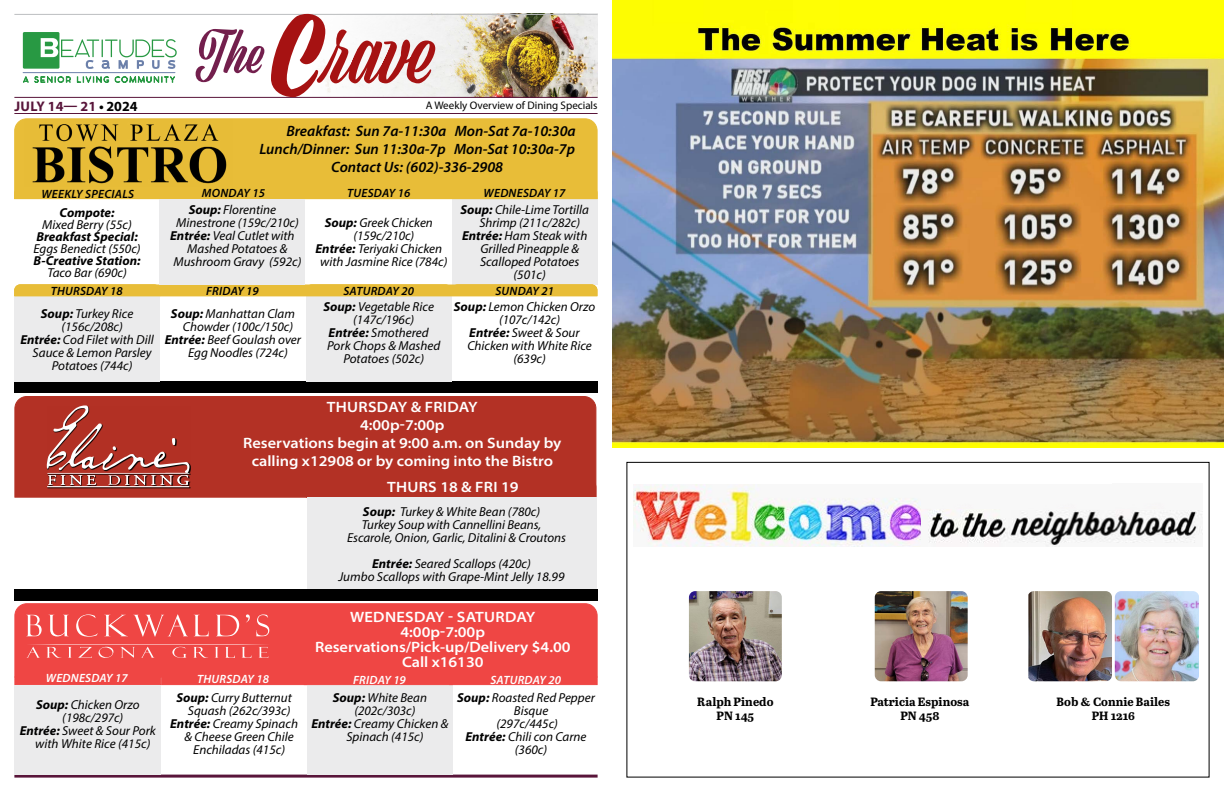
<style>
.page{position:relative;width:1224px;height:792px;background:#fff}
.page>*{position:absolute;margin:0;border:0;box-sizing:border-box;transform-origin:0 0}
.t1{font:600 semi-expanded 15px/18px "Myriad Pro";color:#fff;text-align:center}
.t2{font:italic 600 15px "Myriad Pro";color:#000}
.t3{font:600 semi-expanded 15px "Myriad Pro";letter-spacing:.02em;color:#fff}
.t4{font:700 14px "Myriad Pro";color:#59153a}
.t5{font:italic 13px/13px "Myriad Pro";color:#000;text-align:center}
.t6{font:italic 700 13px "Myriad Pro";color:#000}
.t7{font:italic 600 12px "Myriad Pro";letter-spacing:.02em;color:#000}
.t8{font:700 12px/14px "Abril Text";color:#000;text-align:center}
.t9{font:italic 600 12px "Myriad Pro";letter-spacing:.02em;color:#fff}
.t10{font:11px "Myriad Pro";color:#000}
.s1{color:#000}
.s2{font-weight:700}
</style>
<div class="page">
<hr style="left:14px;top:775px;width:584px;height:3px;background:#59153a">
<img style="left:435px;top:15px;width:163px;height:82px">
<hr style="left:14px;top:113px;width:584px;height:1px;background:#59153a">
<hr style="left:14px;top:97px;width:584px;height:1px;background:#59153a">
<hr style="left:14px;top:14px;width:584px;height:1px;background:#bcbec0">
<svg style="left:23px;top:32px;width:154px;height:51px"></svg>
<hr style="left:23px;top:72px;width:152px;height:1px;background:#6b80aa">
<svg style="left:196px;top:29px;width:68px;height:53px"></svg>
<svg style="left:271px;top:14px;width:164px;height:83px"></svg>
<div style="left:14px;top:382px;width:584px;height:11px;background:#000"></div>
<div style="left:452px;top:199px;width:146px;height:85px;background:#ebebec"></div>
<div style="left:14px;top:118px;width:584px;height:69px;background:#e8bd38"></div>
<div style="left:14px;top:589px;width:584px;height:12px;background:#000"></div>
<div style="left:14px;top:396px;width:583px;height:102px;background:#b33125"></div>
<div style="left:47px;top:406px;width:144px;height:83px;background:#5e3f3c"></div>
<svg style="left:47px;top:405px;width:143px;height:82px;background:#b14b41"></svg>
<div style="left:306px;top:477px;width:291px;height:21px;background:#b33125"></div>
<div style="left:14px;top:296px;width:146px;height:86px;background:#ebebec"></div>
<div style="left:306px;top:296px;width:146px;height:86px;background:#ebebec"></div>
<img style="left:24px;top:119px;width:209px;height:67px">
<div style="left:14px;top:187px;width:584px;height:13px;background:#e8bd38"></div>
<div style="left:307px;top:498px;width:289px;height:91px;background:#ebebec"></div>
<svg style="left:14px;top:284px;width:584px;height:13px;background:#e8c042"></svg>
<div style="left:14px;top:603px;width:584px;height:68px;background:#ef4644"></div>
<svg style="left:26px;top:615px;width:16px;height:21px"></svg>
<svg style="left:49px;top:615px;width:20px;height:21px"></svg>
<svg style="left:76px;top:614px;width:22px;height:23px"></svg>
<svg style="left:104px;top:614px;width:84px;height:23px;background:#f16664"></svg>
<svg style="left:194px;top:615px;width:15px;height:21px"></svg>
<svg style="left:216px;top:615px;width:23px;height:21px"></svg>
<svg style="left:246px;top:614px;width:4px;height:9px"></svg>
<svg style="left:256px;top:614px;width:13px;height:22px"></svg>
<svg style="left:26px;top:644px;width:244px;height:14px;background:#f15f5d"></svg>
<div style="left:14px;top:685px;width:147px;height:90px;background:#ebebec"></div>
<div style="left:307px;top:685px;width:146px;height:90px;background:#ebebec"></div>
<svg style="left:14px;top:671px;width:584px;height:15px;background:#ef514f"></svg>
<div style="left:160px;top:199px;width:145px;height:86px;background:#ebebec"></div>
<img style="left:612px;top:0;width:612px;height:448px">
<img style="left:634px;top:485px;width:288px;height:61px">
<img style="left:923px;top:508px;width:279px;height:38px">
<img style="left:923px;top:505px;width:206px;height:4px">
<img style="left:1113px;top:505px;width:42px;height:3px">
<img style="left:689px;top:591px;width:93px;height:90px">
<img style="left:875px;top:591px;width:93px;height:90px">
<img style="left:1028px;top:591px;width:84px;height:90px">
<img style="left:1115px;top:591px;width:84px;height:90px">
<p class="t4" style="left:15px;top:97px;width:125px">JULY 14— 21 <span class="s1">• 2024</span></p>
<p class="t10" style="left:426px;top:99px;width:173px">A Weekly Overview of Dining Specials</p>
<p class="t2" style="left:286px;top:121px;width:291px">Breakfast: Sun 7a-11:30a Mon-Sat 7a-10:30a</p>
<p class="t2" style="left:259px;top:139px;width:317px">Lunch/Dinner: Sun 11:30a-7p Mon-Sat 10:30a-7p</p>
<p class="t2" style="left:331px;top:157px;width:173px">Contact Us: (602)-336-2908</p>
<p class="t7" style="left:41px;top:186px;width:94px">WEEKLY SPECIALS</p>
<p class="t7" style="left:202px;top:185px;width:64px">MONDAY 15</p>
<p class="t6" style="left:60px;top:204px;width:57px">Compote:</p>
<p class="t5" style="left:42px;top:217px;width:91px">Mixed Berry (55c)</p>
<p class="t6" style="left:36px;top:228px;width:103px">Breakfast Special:</p>
<p class="t5" style="left:34px;top:241px;width:109px">Eggs Benedict (550c)</p>
<p class="t6" style="left:34px;top:252px;width:108px">B-Creative Station:</p>
<p class="t5" style="left:47px;top:265px;width:81px">Taco Bar (690c)</p>
<p class="t5" style="left:170px;top:203px;width:133px"><span class="s2">Soup:</span> Florentine<br>Minestrone (159c/210c)<br><span class="s2">Entrée:</span> Veal Cutlet with<br>Mashed Potatoes &amp;<br>Mushroom Gravy (592c)</p>
<p class="t7" style="left:51px;top:283px;width:73px">THURSDAY 18</p>
<p class="t7" style="left:206px;top:283px;width:54px">FRIDAY 19</p>
<p class="t5" style="left:41px;top:307px;width:94px"><span class="s2">Soup:</span> Turkey Rice</p>
<p class="t5" style="left:61px;top:320px;width:63px">(156c/208c)</p>
<p class="t5" style="left:20px;top:333px;width:135px"><span class="s2">Entrée:</span> Cod Filet with Dill</p>
<p class="t5" style="left:33px;top:346px;width:121px">Sauce &amp; Lemon Parsley</p>
<p class="t5" style="left:52px;top:359px;width:82px">Potatoes (744c)</p>
<p class="t5" style="left:171px;top:307px;width:125px"><span class="s2">Soup:</span> Manhattan Clam</p>
<p class="t5" style="left:183px;top:320px;width:112px">Chowder (100c/150c)</p>
<p class="t5" style="left:165px;top:333px;width:138px"><span class="s2">Entrée:</span> Beef Goulash over</p>
<p class="t5" style="left:188px;top:346px;width:101px">Egg Noodles (724c)</p>
<p class="t7" style="left:347px;top:185px;width:65px">TUESDAY 16</p>
<p class="t7" style="left:484px;top:185px;width:83px">WEDNESDAY 17</p>
<p class="t5" style="left:316px;top:216px;width:134px"><span class="s2">Soup:</span> Greek Chicken (159c/210c)<br><span class="s2">Entrée:</span> Teriyaki Chicken with Jasmine Rice (784c)</p>
<p class="t5" style="left:460px;top:203px;width:130px"><span class="s2">Soup:</span> Chile-Lime Tortilla</p>
<p class="t5" style="left:479px;top:216px;width:102px">Shrimp (211c/282c)</p>
<p class="t5" style="left:462px;top:229px;width:127px"><span class="s2">Entrée:</span> Ham Steak with</p>
<p class="t5" style="left:480px;top:242px;width:100px">Grilled Pineapple &amp;</p>
<p class="t5" style="left:480px;top:255px;width:101px">Scalloped Potatoes</p>
<p class="t5" style="left:514px;top:268px;width:34px">(501c)</p>
<p class="t7" style="left:344px;top:283px;width:72px">SATURDAY 20</p>
<p class="t7" style="left:495px;top:283px;width:60px">SUNDAY 21</p>
<p class="t5" style="left:323px;top:300px;width:118px"><span class="s2">Soup:</span> Vegetable Rice (147c/196c)<br><span class="s2">Entrée:</span> Smothered<br>Pork Chops &amp; Mashed<br>Potatoes (502c)</p>
<p class="t5" style="left:454px;top:300px;width:143px"><span class="s2">Soup:</span> Lemon Chicken Orzo</p>
<p class="t5" style="left:499px;top:313px;width:62px">(107c/142c)</p>
<p class="t5" style="left:469px;top:326px;width:112px"><span class="s2">Entrée:</span> Sweet &amp; Sour</p>
<p class="t5" style="left:467px;top:339px;width:126px">Chicken with White Rice</p>
<p class="t5" style="left:513px;top:352px;width:34px">(639c)</p>
<p class="t1" style="left:243px;top:397px;width:320px">THURSDAY &amp; FRIDAY<br>4:00p-7:00p<br>Reservations begin at 9:00 a.m. on Sunday by calling x12908 or by coming into the Bistro</p>
<p class="t3" style="left:387px;top:477px;width:133px">THURS 18 &amp; FRI 19</p>
<p class="t5" style="left:363px;top:505px;width:179px"><span class="s2">Soup:</span> Turkey &amp; White Bean (780c)</p>
<p class="t5" style="left:362px;top:518px;width:181px">Turkey Soup with Cannellini Beans,</p>
<p class="t5" style="left:347px;top:531px;width:220px">Escarole, Onion, Garlic, Ditalini &amp; Croutons</p>
<p class="t5" style="left:339px;top:557px;width:227px"><span class="s2">Entrée:</span> Seared Scallops (420c)<br>Jumbo Scallops with Grape-Mint Jelly 18.99</p>
<p class="t1" style="left:315px;top:609px;width:257px;line-height:15px">WEDNESDAY - SATURDAY<br>4:00p-7:00p<br>Reservations/Pick-up/Delivery $4.00<br>Call x16130</p>
<p class="t5" style="left:457px;top:691px;width:139px"><span class="s2">Soup:</span> Roasted Red Pepper</p>
<p class="t5" style="left:514px;top:704px;width:36px">Bisque</p>
<p class="t5" style="left:496px;top:717px;width:63px">(297c/445c)</p>
<p class="t5" style="left:465px;top:730px;width:123px"><span class="s2">Entrée:</span> Chili con Carne</p>
<p class="t5" style="left:515px;top:743px;width:34px">(360c)</p>
<p class="t9" style="left:46px;top:671px;width:83px">WEDNESDAY 17</p>
<p class="t9" style="left:197px;top:671px;width:73px">THURSDAY 18</p>
<p class="t9" style="left:353px;top:672px;width:54px">FRIDAY 19</p>
<p class="t9" style="left:491px;top:672px;width:72px">SATURDAY 20</p>
<p class="t5" style="left:333px;top:691px;width:96px"><span class="s2">Soup:</span> White Bean</p>
<p class="t5" style="left:354px;top:704px;width:62px">(202c/303c)</p>
<p class="t5" style="left:311px;top:717px;width:139px"><span class="s2">Entrée:</span> Creamy Chicken &amp;</p>
<p class="t5" style="left:346px;top:730px;width:79px">Spinach (415c)</p>
<p class="t5" style="left:176px;top:691px;width:117px"><span class="s2">Soup:</span> Curry Butternut</p>
<p class="t5" style="left:188px;top:704px;width:104px">Squash (262c/393c)</p>
<p class="t5" style="left:170px;top:717px;width:129px"><span class="s2">Entrée:</span> Creamy Spinach</p>
<p class="t5" style="left:185px;top:730px;width:111px">&amp; Cheese Green Chile</p>
<p class="t5" style="left:193px;top:743px;width:93px">Enchiladas (415c)</p>
<p class="t5" style="left:36px;top:698px;width:105px"><span class="s2">Soup:</span> Chicken Orzo</p>
<p class="t5" style="left:62px;top:711px;width:62px">(198c/297c)</p>
<p class="t5" style="left:20px;top:724px;width:138px"><span class="s2">Entrée:</span> Sweet &amp; Sour Pork</p>
<p class="t5" style="left:35px;top:737px;width:117px">with White Rice (415c)</p>
<p class="t8" style="left:697px;top:694px;width:78px">Ralph Pinedo<br>PN 145</p>
<p class="t8" style="left:870px;top:694px;width:100px">Patricia Espinosa<br>PN 458</p>
<p class="t8" style="left:1057px;top:694px;width:115px">Bob &amp; Connie Bailes<br>PH 1216</p>
</div>
